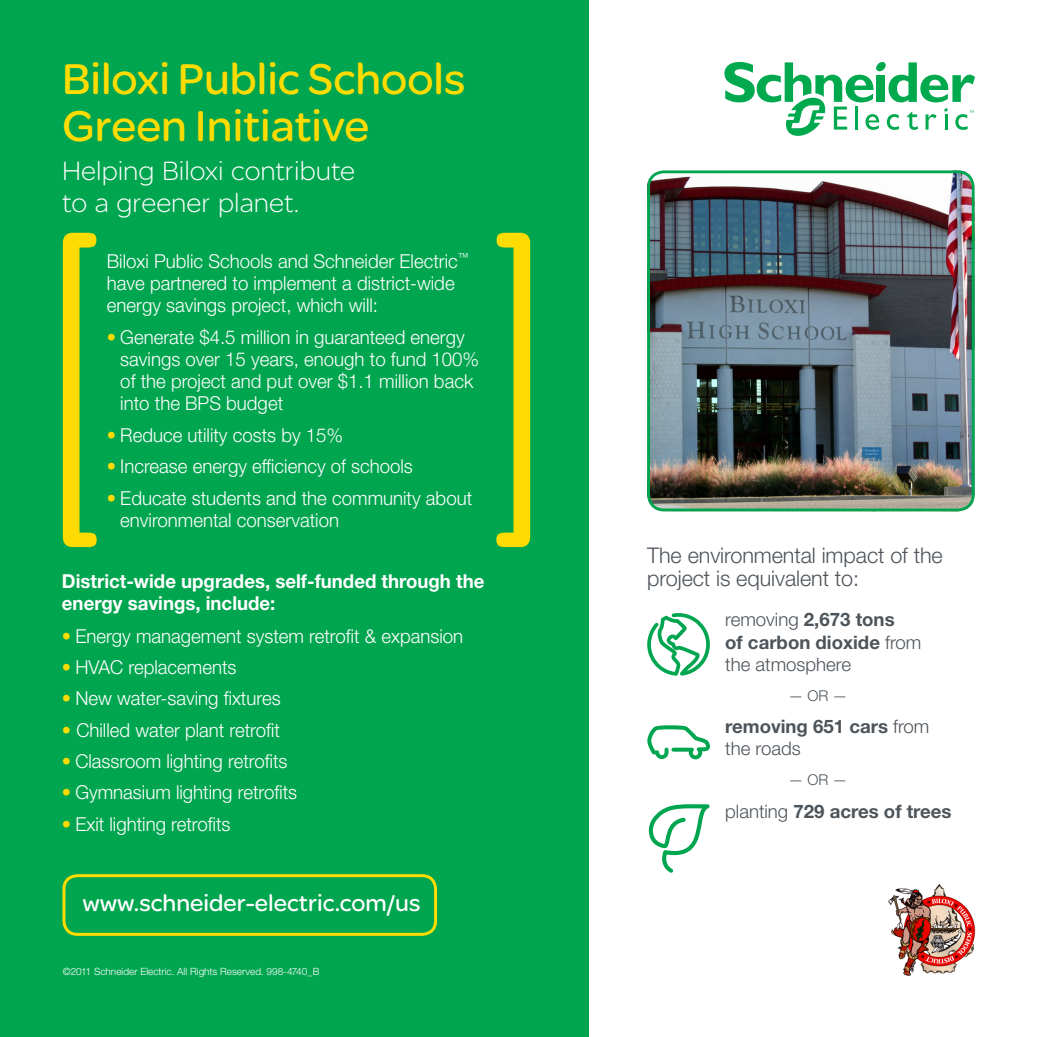
<style>
.page{position:relative;width:1037px;height:1037px;background:#fff}
.page>*{position:absolute;margin:0;border:0;box-sizing:border-box;transform-origin:0 0}
.t1{font:46px "SE Optimist";color:#ffdc01}
.t2{font:300 28.32px/31.3px "SE Optimist";color:#fff}
.t3{font:24.6px "SE Optimist";color:#fff}
.t4{font:300 21.6px/23.2px "Helvetica Neue LT Std";letter-spacing:-.005em;color:#4d545a}
.t5{font:300 19.2px/22px "Helvetica Neue LT Std";color:#fff}
.t6{font:700 19.2px/22px "Helvetica Neue LT Std";color:#fff}
.t7{font:700 18.64px/22.4px "Helvetica Neue LT Std";color:#4d545a}
.t8{font:300 18.64px/22.4px "Helvetica Neue LT Std";color:#4d545a}
.t9{font:300 14.92px "Helvetica Neue LT Std";color:#4d545a}
.Doc_number{font:300 10px "Helvetica Neue LT Std";color:#fff}
.s1{color:#ffdc01}
.s2{font-weight:700}
.s3{font-weight:300}
</style>
<div class="page">
<svg style="left:724px;top:61px;width:251px;height:75px"></svg>
<div style="left:0;top:0;width:588px;height:1037px;background:#00a54f"></div>
<img style="left:650px;top:171px;width:324px;height:340px">
<div style="left:647px;top:170px;width:327px;height:341px;border:3px solid #00a54f;border-radius:15px"></div>
<div style="left:62px;top:874px;width:375px;height:62px;border:3px solid #ffdc01;border-radius:13px"></div>
<svg style="left:647px;top:725px;width:63px;height:34px"></svg>
<svg style="left:647px;top:613px;width:63px;height:63px"></svg>
<svg style="left:649px;top:804px;width:61px;height:69px"></svg>
<svg style="left:63px;top:233px;width:34px;height:314px"></svg>
<svg style="left:496px;top:233px;width:34px;height:314px"></svg>
<img style="left:889px;top:884px;width:86px;height:91px">
<p class="t1" style="left:62px;top:46px;width:405px">Biloxi Public Schools</p>
<p class="t1" style="left:62px;top:94px;width:309px">Green Initiative</p>
<p class="t2" style="left:62px;top:155px;width:294px">Helping Biloxi contribute to a greener planet.</p>
<p class="t5" style="left:107px;top:249px;width:363px">Biloxi Public Schools and Schneider Electric<sup>™ </sup>have partnered to implement a district-wide energy savings project, which will:</p>
<p class="t5" style="left:120px;top:326px;width:360px;text-indent:-13px"><span class="s1">•</span> Generate $4.5 million in guaranteed energy savings over 15 years, enough to fund 100% of the project and put over $1.1 million back into the BPS budget</p>
<p class="t5" style="left:107px;top:424px;width:238px"><span class="s1">•</span> Reduce utility costs by 15%</p>
<p class="t5" style="left:107px;top:455px;width:307px"><span class="s1">•</span> Increase energy efficiency of schools</p>
<p class="t5" style="left:120px;top:486px;width:353px;text-indent:-13px"><span class="s1">•</span> Educate students and the community about environmental conservation</p>
<p class="t6" style="left:62px;top:569px;width:424px">District-wide upgrades, self-funded through the energy savings, include:</p>
<p class="t5" style="left:62px;top:624px;width:403px"><span class="s1">•</span> Energy management system retrofit &amp; expansion</p>
<p class="t5" style="left:62px;top:656px;width:176px"><span class="s1">•</span> HVAC replacements</p>
<p class="t5" style="left:62px;top:687px;width:220px"><span class="s1">•</span> New water-saving fixtures</p>
<p class="t5" style="left:62px;top:718px;width:220px"><span class="s1">•</span> Chilled water plant retrofit</p>
<p class="t5" style="left:62px;top:750px;width:227px"><span class="s1">•</span> Classroom lighting retrofits</p>
<p class="t5" style="left:62px;top:781px;width:237px"><span class="s1">•</span> Gymnasium lighting retrofits</p>
<p class="t5" style="left:62px;top:812px;width:170px"><span class="s1">•</span> Exit lighting retrofits</p>
<p class="t3" style="left:82px;top:886px;width:339px">www.schneider-electric.com/us</p>
<p class="Doc_number" style="left:63px;top:965px;width:258px">©2011 Schneider Electric. All Rights Reserved. 998-4740_B</p>
<p class="t4" style="left:647px;top:543px;width:297px">The environmental impact of the project is equivalent to:</p>
<p class="t8" style="left:725px;top:608px;width:198px">removing <span class="s2">2,673 tons<br>of carbon dioxide</span> from the atmosphere</p>
<p class="t9" style="left:788px;top:687px;width:61px">— OR —</p>
<p class="t7" style="left:725px;top:714px;width:206px">removing 651 cars <span class="s3">from the roads</span></p>
<p class="t9" style="left:788px;top:770px;width:61px">— OR —</p>
<p class="t7" style="left:725px;top:799px;width:228px"><span class="s3">planting</span> 729 acres of trees</p>
</div>
